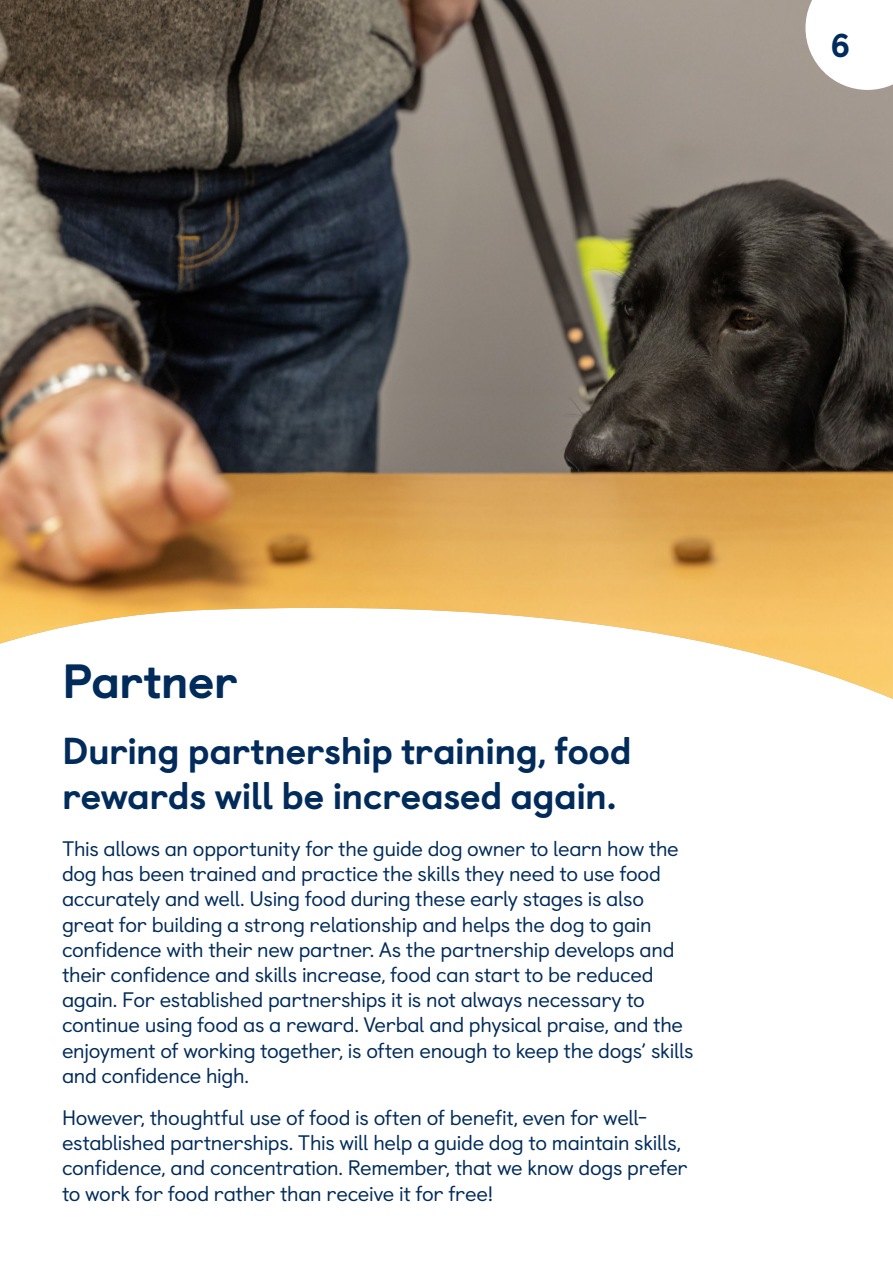
<style>
.page{position:relative;width:893px;height:1263px;background:#fff}
.page>*{position:absolute;margin:0;border:0;box-sizing:border-box;transform-origin:0 0}
.Title_2{font:800 48px "Castledown";letter-spacing:-.02em;color:#002b5b}
.Body_Copy_Big{font:800 37.5px/45px "Castledown";letter-spacing:-.02em;color:#002b5b}
.t1{font:800 33px "Castledown";color:#002b5b}
.Body_Copy_Blue{font:21px/25.2px "Castledown";letter-spacing:-.015em;color:#002b5b}
</style>
<div class="page">
<img style="left:0;top:0;width:893px;height:699px">
<svg style="left:805px;top:0;width:88px;height:90px"></svg>
<h3 class="t1" style="left:831px;top:19px;width:21px">6</h3>
<h2 class="Title_2" style="left:62px;top:642px;width:177px">Partner</h2>
<p class="Body_Copy_Big" style="left:62px;top:726px;width:571px">During partnership training, food rewards will be increased again.</p>
<p class="Body_Copy_Blue" style="left:62px;top:834px;width:633px">This allows an opportunity for the guide dog owner to learn how the dog has been trained and practice the skills they need to use food accurately and well. Using food during these early stages is also great for building a strong relationship and helps the dog to gain confidence with their new partner. As the partnership develops and their confidence and skills increase, food can start to be reduced again. For established partnerships it is not always necessary to continue using food as a reward. Verbal and physical praise, and the enjoyment of working together, is often enough to keep the dogs’ skills and confidence high.</p>
<p class="Body_Copy_Blue" style="left:62px;top:1103px;width:627px">However, thoughtful use of food is often of benefit, even for well&shy;established partnerships. This will help a guide dog to maintain skills, confidence, and concentration. Remember, that we know dogs prefer to work for food rather than receive it for free!</p>
</div>
